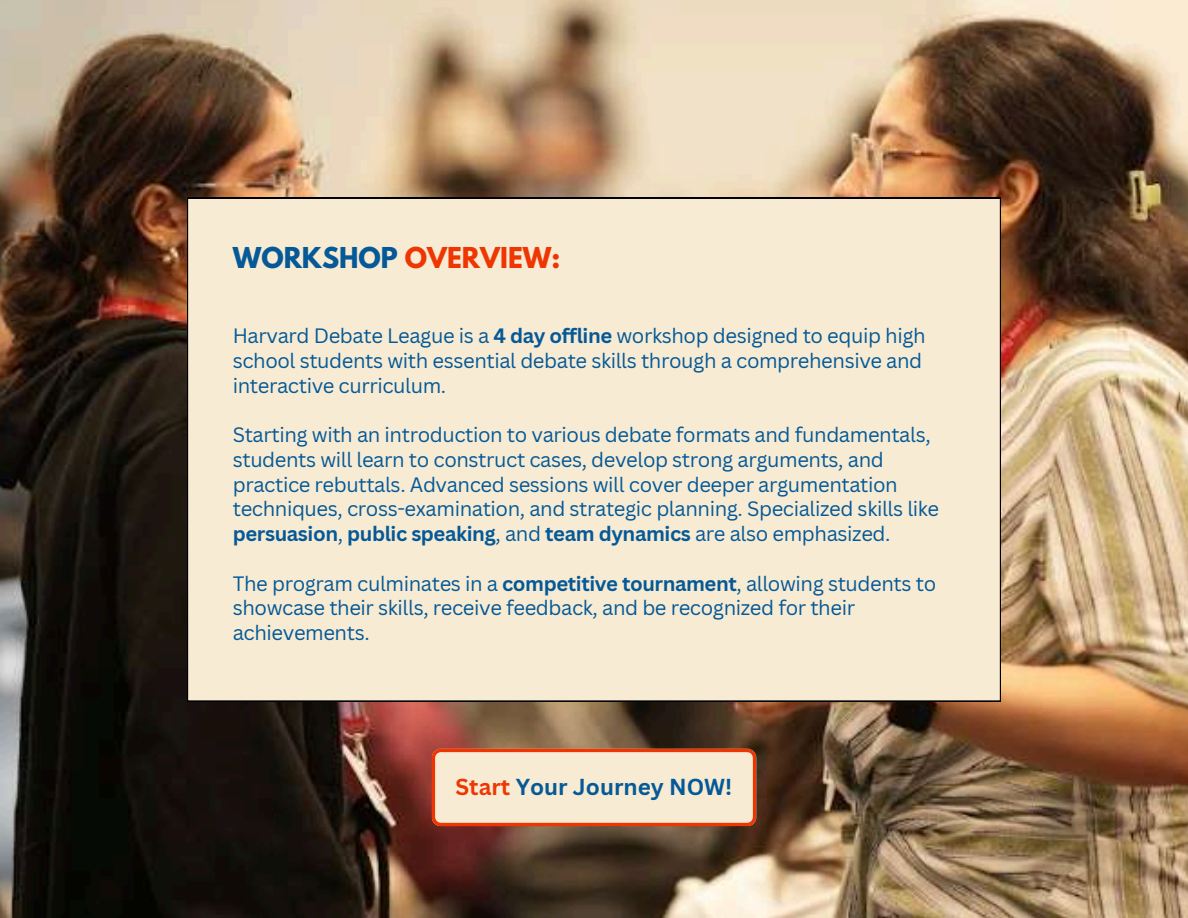
<style>
.page{position:relative;width:1188px;height:918px;background:#fff}
.page>*{position:absolute;margin:0;border:0;box-sizing:border-box;transform-origin:0 0}
.t1{font:700 25.5px "League Spartan";color:#ee3603}
.t2{font:700 22.5px "Canva Sans";color:#055996}
.t3{font:20.25px/24.8px "Canva Sans";letter-spacing:-.02em;color:#055996}
.s1{color:#055996}
.s2{font-weight:700}
.s3{color:#ee3603}
</style>
<div class="page">
<img style="left:0;top:0;width:1188px;height:918px">
<div style="left:187px;top:198px;width:813px;height:504px;background:#f7ebd4"></div>
<svg style="left:432px;top:749px;width:324px;height:77px;background:#f5d8bf"></svg>
<p class="t1" style="left:233px;top:245px;width:329px"><span class="s1">WORKSHOP</span> OVERVIEW:</p>
<p class="t3" style="left:233px;top:323px;width:694px">Harvard Debate League is a <span class="s2">4 day offline</span> workshop designed to equip high school students with essential debate skills through a comprehensive and interactive curriculum.</p>
<p class="t3" style="left:233px;top:422px;width:708px">Starting with an introduction to various debate formats and fundamentals, students will learn to construct cases, develop strong arguments, and practice rebuttals. Advanced sessions will cover deeper argumentation techniques, cross-examination, and strategic planning. Specialized skills like <span class="s2">persuasion</span>, <span class="s2">public speaking</span>, and <span class="s2">team dynamics</span> are also emphasized.</p>
<p class="t3" style="left:233px;top:570px;width:705px">The program culminates in a <span class="s2">competitive tournament</span>, allowing students to showcase their skills, receive feedback, and be recognized for their achievements.</p>
<p class="t2" style="left:455px;top:771px;width:278px"><span class="s3">Start</span> Your Journey NOW!</p>
</div>
